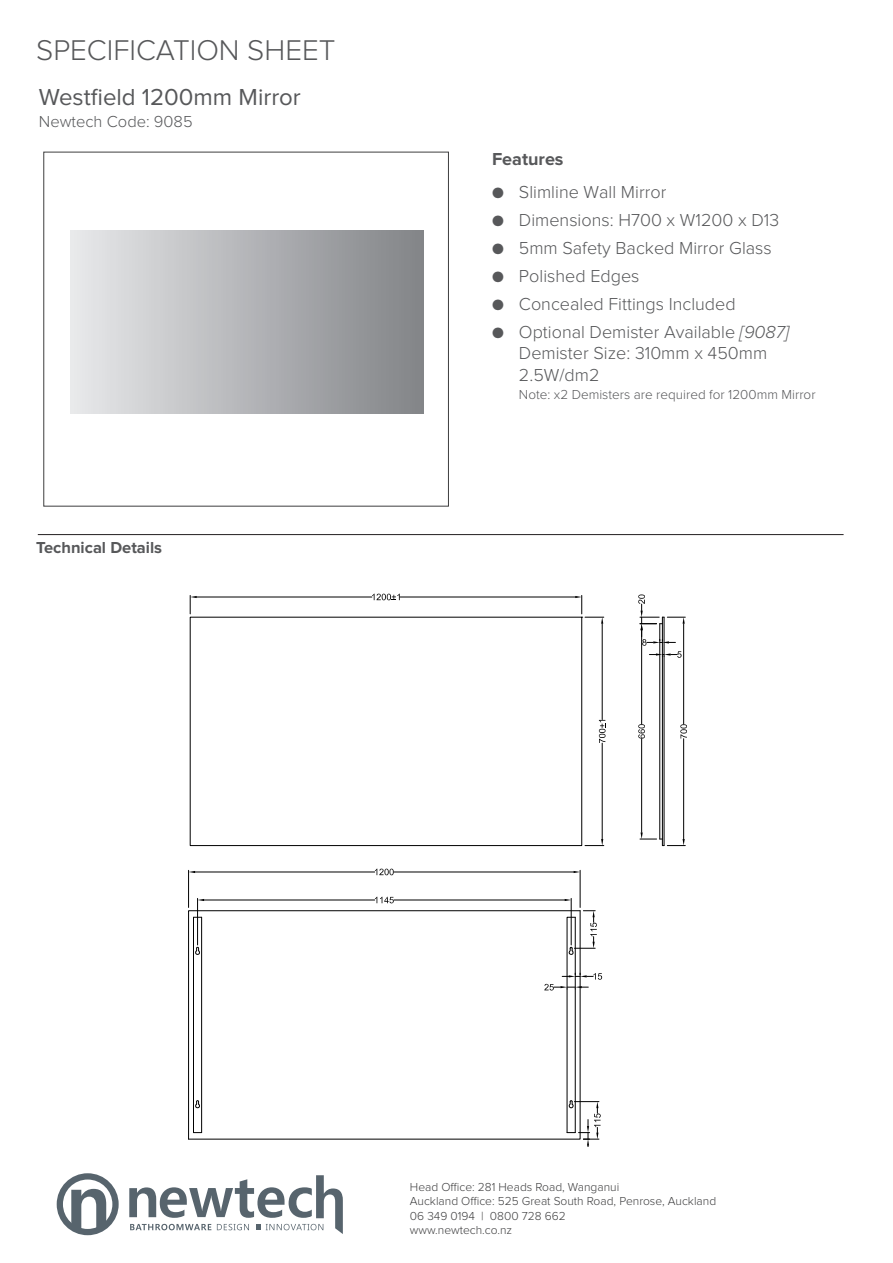
<style>
.page{position:relative;width:893px;height:1263px;background:#fff}
.page>*{position:absolute;margin:0;border:0;box-sizing:border-box;transform-origin:0 0}
.t1{font:300 29.55px "Proxima Nova";color:#57585a}
.t2{font:24px "Proxima Nova";color:#57585a}
.t3{font:300 18px/21.6px "Proxima Nova";color:#57585a}
.t4{font:700 18px "Proxima Nova";color:#57585a}
.t5{font:300 16.5px "Proxima Nova";color:#57585a}
.t6{font:700 16.5px "Proxima Nova";color:#57585a}
.t7{font:300 13.5px "Proxima Nova";color:#57585a}
.t8{font:300 12px "Proxima Nova";color:#3e3e3f}
.s1{font-style:italic}
</style>
<div class="page">
<hr style="left:38px;top:534px;width:806px;height:1px;background:#231f20">
<div style="left:57px;top:1173px;width:62px;height:62px;border:6px solid #57646d;border-radius:50%"></div>
<svg style="left:71px;top:1189px;width:35px;height:43px"></svg>
<svg style="left:129px;top:1175px;width:214px;height:59px"></svg>
<div style="left:43px;top:152px;width:406px;height:354px;border:1px solid #3e3e3f"></div>
<div style="left:71px;top:230px;width:352px;height:184px;background:linear-gradient(to right,#e8e9eb,#828487)"></div>
<div style="left:190px;top:617px;width:392px;height:229px;border:1px solid #000"></div>
<hr style="left:400px;top:596px;width:175px;height:1px;background:#000">
<hr style="left:197px;top:596px;width:175px;height:1px;background:#000">
<svg style="left:190px;top:595px;width:7px;height:19px"></svg>
<svg style="left:372px;top:594px;width:28px;height:6px"></svg>
<hr style="left:602px;top:624px;width:1px;height:95px;background:#000">
<hr style="left:602px;top:743px;width:1px;height:96px;background:#000">
<svg style="left:575px;top:595px;width:29px;height:29px"></svg>
<svg style="left:585px;top:839px;width:19px;height:7px"></svg>
<svg style="left:599px;top:720px;width:7px;height:23px"></svg>
<hr style="left:664px;top:617px;width:1px;height:228px;background:#000">
<hr style="left:662px;top:617px;width:1px;height:228px;background:#000">
<hr style="left:659px;top:624px;width:1px;height:215px;background:#000">
<hr style="left:683px;top:624px;width:1px;height:100px;background:#000">
<hr style="left:683px;top:739px;width:1px;height:100px;background:#000">
<svg style="left:680px;top:724px;width:7px;height:14px"></svg>
<hr style="left:641px;top:630px;width:1px;height:94px;background:#000">
<hr style="left:641px;top:739px;width:1px;height:93px;background:#000">
<svg style="left:640px;top:832px;width:45px;height:14px"></svg>
<svg style="left:638px;top:724px;width:7px;height:14px"></svg>
<svg style="left:638px;top:594px;width:47px;height:64px"></svg>
<svg style="left:188px;top:910px;width:356px;height:230px"></svg>
<svg style="left:194px;top:946px;width:7px;height:9px"></svg>
<svg style="left:194px;top:1100px;width:7px;height:9px"></svg>
<hr style="left:197px;top:898px;width:1px;height:47px;background:#000">
<hr style="left:571px;top:898px;width:1px;height:47px;background:#000">
<hr style="left:204px;top:899px;width:171px;height:1px;background:#000">
<hr style="left:394px;top:899px;width:171px;height:1px;background:#000">
<svg style="left:198px;top:899px;width:6px;height:2px"></svg>
<svg style="left:565px;top:899px;width:6px;height:2px"></svg>
<svg style="left:375px;top:897px;width:19px;height:6px"></svg>
<svg style="left:544px;top:910px;width:58px;height:237px"></svg>
<hr style="left:580px;top:870px;width:1px;height:37px;background:#000">
<hr style="left:188px;top:870px;width:1px;height:37px;background:#000">
<hr style="left:394px;top:871px;width:180px;height:1px;background:#000">
<hr style="left:195px;top:871px;width:180px;height:1px;background:#000">
<svg style="left:574px;top:871px;width:6px;height:2px"></svg>
<svg style="left:189px;top:871px;width:6px;height:2px"></svg>
<svg style="left:375px;top:869px;width:19px;height:6px"></svg>
<p class="t1" style="left:36px;top:36px;width:301px">SPECIFICATION SHEET</p>
<p class="t2" style="left:39px;top:86px;width:264px">Westfield 1200mm Mirror</p>
<p class="t5" style="left:39px;top:114px;width:155px">Newtech Code: 9085</p>
<p class="t6" style="left:36px;top:540px;width:127px">Technical Details</p>
<p class="t4" style="left:492px;top:151px;width:73px">Features</p>
<p class="t3" style="left:492px;top:182px;width:176px">● Slimline Wall Mirror</p>
<p class="t3" style="left:492px;top:210px;width:289px">● Dimensions: H700 x W1200 x D13</p>
<p class="t3" style="left:492px;top:238px;width:281px">● 5mm Safety Backed Mirror Glass</p>
<p class="t3" style="left:492px;top:266px;width:149px">● Polished Edges</p>
<p class="t3" style="left:492px;top:294px;width:245px">● Concealed Fittings Included</p>
<p class="t3" style="left:519px;top:322px;width:271px;text-indent:-27px">● Optional Demister Available <span class="s1">[9087]<br></span>Demister Size: 310mm x 450mm<br>2.5W/dm2</p>
<p class="t7" style="left:519px;top:385px;width:298px">Note: x2 Demisters are required for 1200mm Mirror</p>
<p class="t8" style="left:410px;top:1181px;width:211px">Head Office: 281 Heads Road, Wanganui</p>
<p class="t8" style="left:410px;top:1196px;width:308px">Auckland Office: 525 Great South Road, Penrose, Auckland</p>
<p class="t8" style="left:410px;top:1210px;width:157px">06 349 0194 | 0800 728 662</p>
<p class="t8" style="left:410px;top:1225px;width:104px">www.newtech.co.nz</p>
</div>
